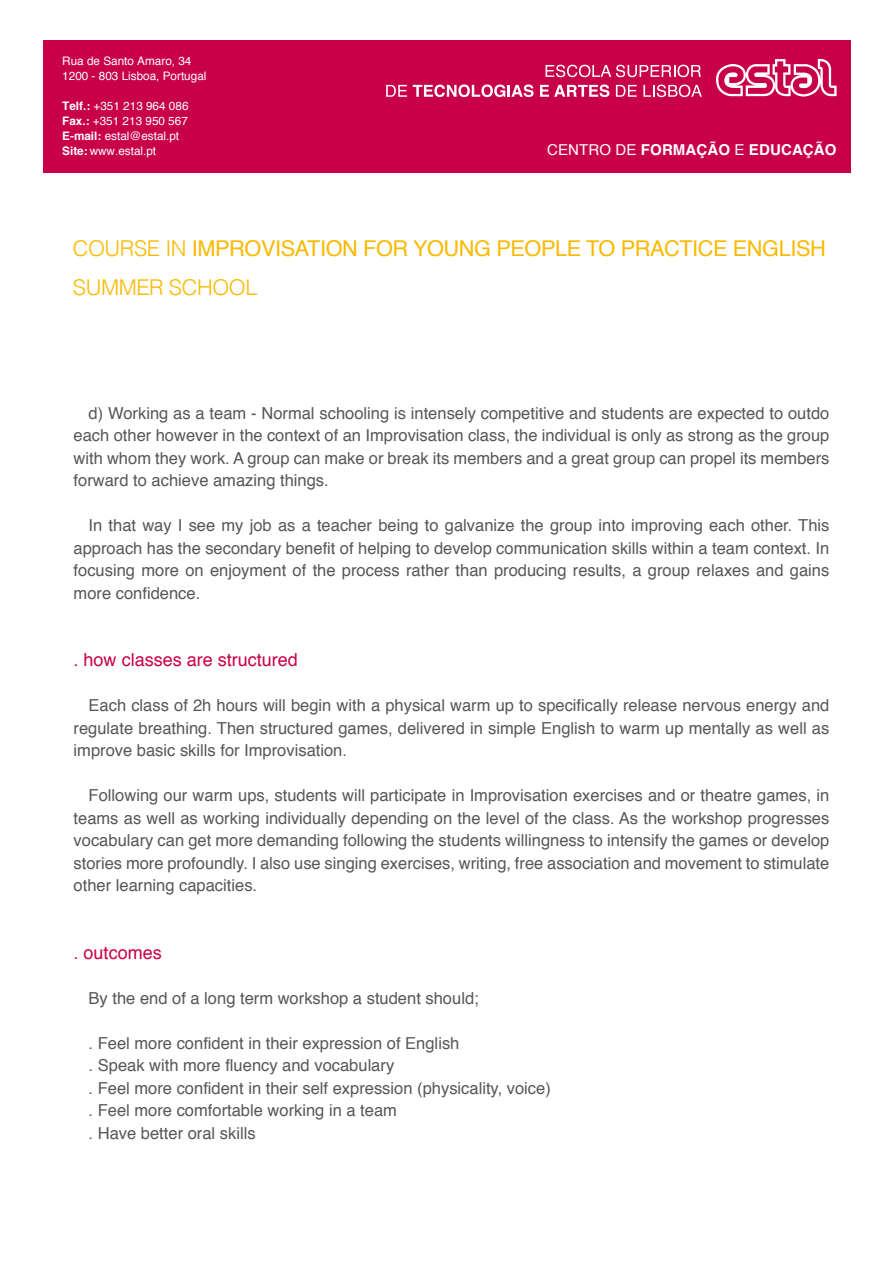
<style>
.page{position:relative;width:895px;height:1263px;background:#fff}
.page>*{position:absolute;margin:0;border:0;box-sizing:border-box;transform-origin:0 0}
.t1{font:21.75px/39px "Helvetica";letter-spacing:-.02em;color:#fab900}
.t2{font:18px "Helvetica";color:#c80048}
.t3{font:16.5px/22.5px "Helvetica";color:#575756;text-align:justify}
.t4{font:700 15px "Helvetica";letter-spacing:.01em;color:#fff}
.t5{font:11.7px/15px "Helvetica";color:#fff}
.s1{font-weight:700}
.s2{font-weight:400}
.s3{font-weight:300}
</style>
<div class="page">
<div style="left:43px;top:40px;width:807px;height:133px;background:#c80048"></div>
<svg style="left:716px;top:59px;width:120px;height:38px"></svg>
<svg style="left:545px;top:65px;width:155px;height:12px"></svg>
<svg style="left:386px;top:84px;width:147px;height:13px"></svg>
<svg style="left:540px;top:84px;width:69px;height:13px"></svg>
<svg style="left:615px;top:85px;width:21px;height:12px"></svg>
<svg style="left:643px;top:85px;width:58px;height:12px"></svg>
<p class="t5" style="left:62px;top:54px;width:146px">Rua de Santo Amaro, 34<br>1200 - 803 Lisboa, Portugal</p>
<p class="t5" style="left:62px;top:99px;width:128px"><span class="s1">Telf.:</span> +351 213 964 086<br><span class="s1">Fax.:</span> +351 213 950 567<br><span class="s1">E-mail:</span> estal@estal.pt<br><span class="s1">Site:</span> www.estal.pt</p>
<p class="t4" style="left:547px;top:138px;width:291px"><span class="s2">CENTRO DE</span> FORMAÇÃO <span class="s2">E</span> EDUCAÇÃO</p>
<h1 class="t1" style="left:73px;top:230px;width:754px"><span class="s3">COURSE IN</span> IMPROVISATION FOR YOUNG PEOPLE TO PRACTICE ENGLISH<br><span class="s3">SUMMER SCHOOL</span></h1>
<p class="t3" style="left:74px;top:402px;width:757px;text-indent:15px">d) Working as a team - Normal schooling is intensely competitive and students are expected to outdo each other however in the context of an Improvisation class, the individual is only as strong as the group with whom they work. A group can make or break its members and a great group can propel its members forward to achieve amazing things.</p>
<p class="t3" style="left:74px;top:515px;width:757px;text-indent:15px">In that way I see my job as a teacher being to galvanize the group into improving each other. This approach has the secondary benefit of helping to develop communication skills within a team context. In focusing more on enjoyment of the process rather than producing results, a group relaxes and gains more confidence.</p>
<p class="t2" style="left:74px;top:646px;width:226px">. how classes are structured</p>
<p class="t3" style="left:74px;top:695px;width:757px;text-indent:15px">Each class of 2h hours will begin with a physical warm up to specifically release nervous energy and regulate breathing. Then structured games, delivered in simple English to warm up mentally as well as improve basic skills for Improvisation.</p>
<p class="t3" style="left:74px;top:785px;width:757px;text-indent:15px">Following our warm ups, students will participate in Improvisation exercises and or theatre games, in teams as well as working individually depending on the level of the class. As the workshop progresses vocabulary can get more demanding following the students willingness to intensify the games or develop stories more profoundly. I also use singing exercises, writing, free association and movement to stimulate other learning capacities.</p>
<p class="t2" style="left:74px;top:939px;width:90px">. outcomes</p>
<p class="t3" style="left:89px;top:987px;width:391px">By the end of a long term workshop a student should;</p>
<p class="t3" style="left:89px;top:1032px;width:463px;text-align:left">. Feel more confident in their expression of English<br>. Speak with more fluency and vocabulary<br>. Feel more confident in their self expression (physicality, voice) . Feel more comfortable working in a team<br>. Have better oral skills</p>
</div>
